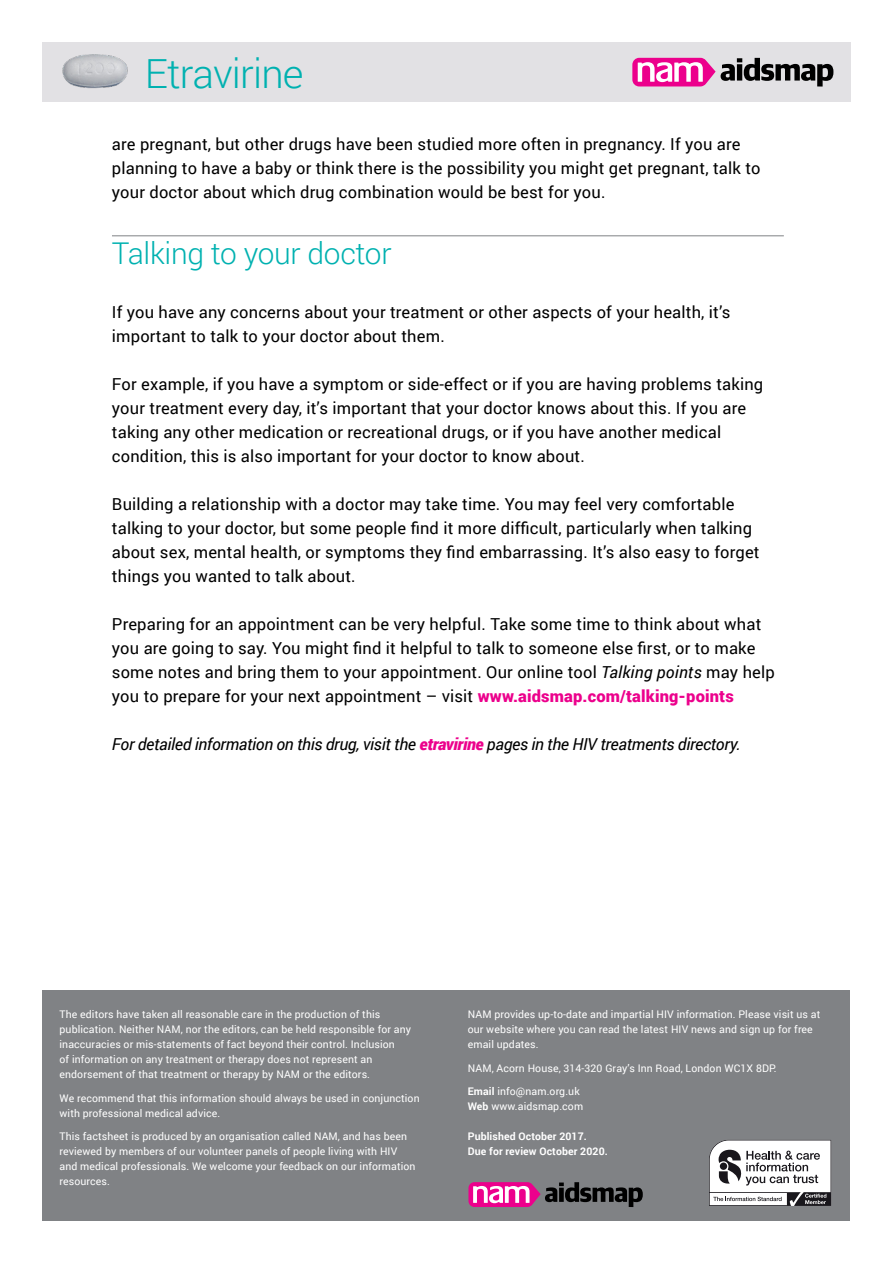
<style>
.page{position:relative;width:893px;height:1263px;background:#fff}
.page>*{position:absolute;margin:0;border:0;box-sizing:border-box;transform-origin:0 0}
.t1{font:300 40.2px "Roboto";letter-spacing:-.02em;color:#00b1b0}
.t2{font:300 30px "Roboto";letter-spacing:-.01em;color:#00b1b0}
.t3{font:16.5px/24px "Roboto";letter-spacing:.01em;color:#000}
.t4{font:italic 16.5px "Roboto";letter-spacing:-.02em;color:#000}
.t5{font:10.5px/15px "Roboto";letter-spacing:.01em;color:#fff}
.t6{font:700 10.5px/15px "Roboto";letter-spacing:.01em;color:#fff}
.s1{font-style:italic}
.s2{font-weight:900;color:#ec008c}
.s3{font-weight:700}
</style>
<div class="page">
<hr style="left:112px;top:236px;width:672px;height:1px;background:#808285">
<div style="left:43px;top:990px;width:807px;height:230px;background:#808285"></div>
<svg style="left:709px;top:1140px;width:122px;height:66px;background:#c5c4c5"></svg>
<svg style="left:468px;top:1182px;width:175px;height:25px"></svg>
<div style="left:42px;top:42px;width:809px;height:60px;background:#e2e1e4"></div>
<svg style="left:632px;top:58px;width:201px;height:29px"></svg>
<img style="left:62px;top:54px;width:66px;height:34px">
<h1 class="t1" style="left:145px;top:46px;width:160px">Etravirine</h1>
<p class="t3" style="left:112px;top:132px;width:650px">are pregnant, but other drugs have been studied more often in pregnancy. If you are planning to have a baby or think there is the possibility you might get pregnant, talk to your doctor about which drug combination would be best for you.</p>
<h2 class="t2" style="left:112px;top:233px;width:281px">Talking to your doctor</h2>
<p class="t3" style="left:112px;top:300px;width:620px">If you have any concerns about your treatment or other aspects of your health, it’s important to talk to your doctor about them.</p>
<p class="t3" style="left:112px;top:372px;width:653px">For example, if you have a symptom or side-effect or if you are having problems taking your treatment every day, it’s important that your doctor knows about this. If you are taking any other medication or recreational drugs, or if you have another medical condition, this is also important for your doctor to know about.</p>
<p class="t3" style="left:112px;top:492px;width:649px">Building a relationship with a doctor may take time. You may feel very comfortable talking to your doctor, but some people find it more difficult, particularly when talking about sex, mental health, or symptoms they find embarrassing. It’s also easy to forget things you wanted to talk about.</p>
<p class="t3" style="left:112px;top:612px;width:664px">Preparing for an appointment can be very helpful. Take some time to think about what you are going to say. You might find it helpful to talk to someone else first, or to make some notes and bring them to your appointment. Our online tool <span class="s1">Talking points</span> may help you to prepare for your next appointment – visit <span class="s2">www.aidsmap.com/talking-points</span></p>
<p class="t4" style="left:112px;top:733px;width:630px">For detailed information on this drug, visit the <span class="s2">etravirine</span> pages in the HIV treatments directory.</p>
<p class="t5" style="left:60px;top:1006px;width:353px">The editors have taken all reasonable care in the production of this publication. Neither NAM, nor the editors, can be held responsible for any inaccuracies or mis-statements of fact beyond their control. Inclusion<br>of information on any treatment or therapy does not represent an endorsement of that treatment or therapy by NAM or the editors.</p>
<p class="t5" style="left:60px;top:1090px;width:362px">We recommend that this information should always be used in conjunction with professional medical advice.</p>
<p class="t5" style="left:60px;top:1128px;width:358px">This factsheet is produced by an organisation called NAM, and has been reviewed by members of our volunteer panels of people living with HIV and medical professionals. We welcome your feedback on our information resources.</p>
<p class="t5" style="left:468px;top:1006px;width:354px">NAM provides up-to-date and impartial HIV information. Please visit us at our website where you can read the latest HIV news and sign up for free email updates.</p>
<p class="t5" style="left:468px;top:1060px;width:310px">NAM, Acorn House, 314-320 Gray’s Inn Road, London WC1X 8DP.</p>
<p class="t5" style="left:468px;top:1083px;width:117px"><span class="s3">Email</span> info@nam.org.uk<br><span class="s3">Web</span> www.aidsmap.com</p>
<p class="t6" style="left:468px;top:1128px;width:142px">Published October 2017.<br>Due for review October 2020.</p>
</div>
